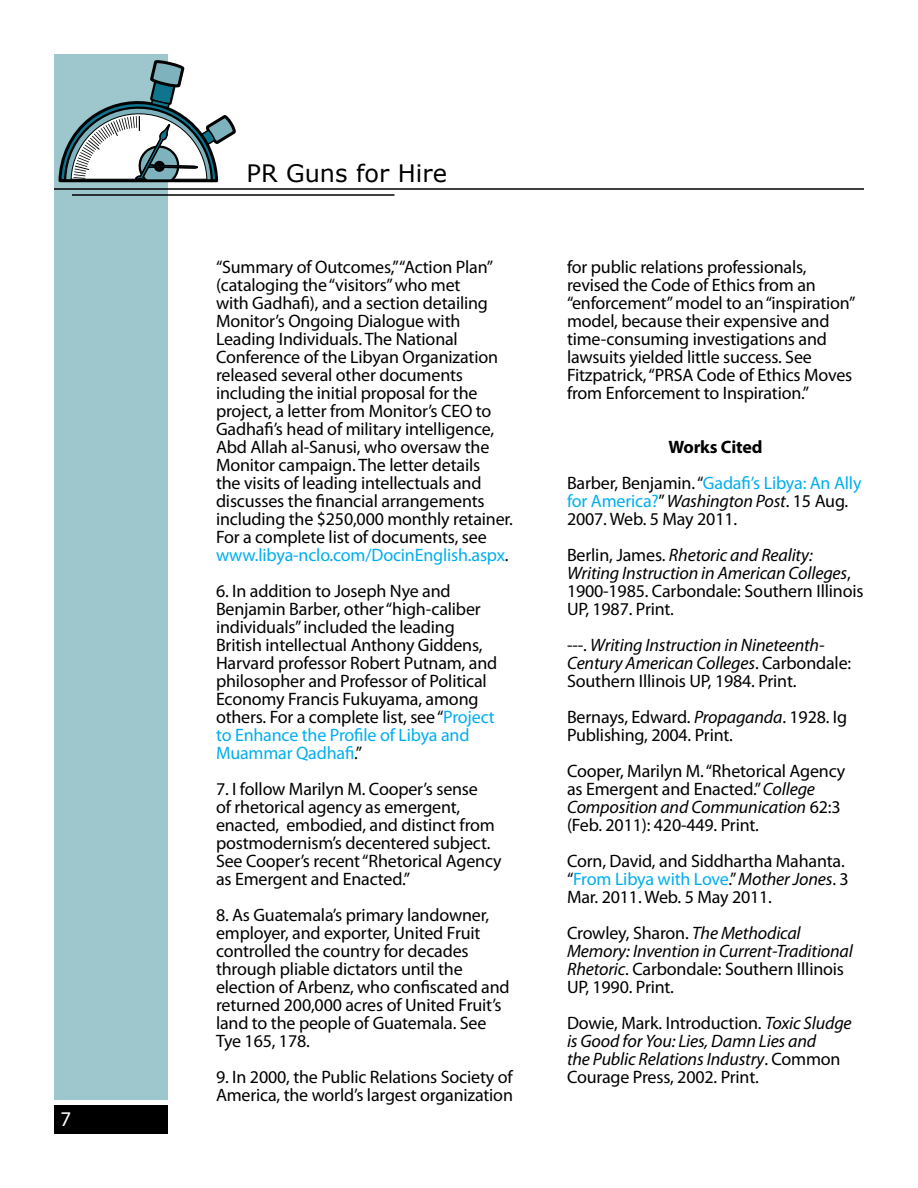
<style>
.page{position:relative;width:918px;height:1188px;background:#fff}
.page>*{position:absolute;margin:0;border:0;box-sizing:border-box;transform-origin:0 0}
.t1{font:24px "Verdana";color:#000}
.t2{font:21px "Myriad Pro";color:#fff}
.t3{font:18px/18px "Myriad Pro";letter-spacing:-.01em;color:#000}
.t4{font:italic 18px/18px "Myriad Pro";letter-spacing:-.01em;color:#000}
.t5{font:18px/36px "Myriad Pro";letter-spacing:-.01em;color:#00aeef;text-align:center}
.s1{color:#00aeef}
.s2{font-weight:700;color:#000}
.s3{color:#000}
.s4{font-style:italic}
.s5{font-style:normal}
</style>
<div class="page">
<div style="left:54px;top:54px;width:114px;height:1046px;background:#9ec6cd"></div>
<div style="left:54px;top:1106px;width:114px;height:28px;background:#000"></div>
<hr style="left:54px;top:188px;width:810px;height:2px;background:#000">
<hr style="left:72px;top:194px;width:322px;height:2px;background:#000">
<svg style="left:58px;top:60px;width:178px;height:123px"></svg>
<hr style="left:61px;top:180px;width:155px;height:1px;background:#000">
<p class="t2" style="left:60px;top:1106px;width:12px">7</p>
<h1 class="t1" style="left:247px;top:157px;width:202px">PR Guns for Hire</h1>
<p class="t3" style="left:216px;top:258px;width:298px">“Summary of Outcomes,” “Action Plan” (cataloging the “visitors” who met<br>with Gadhafi), and a section detailing Monitor’s Ongoing Dialogue with Leading Individuals. The National Conference of the Libyan Organization released several other documents including the initial proposal for the project, a letter from Monitor’s CEO to Gadhafi’s head of military intelligence, Abd Allah al-Sanusi, who oversaw the Monitor campaign. The letter details<br>the visits of leading intellectuals and discusses the financial arrangements including the $250,000 monthly retainer.<br>For a complete list of documents, see <span class="s1">www.libya-nclo.com/DocinEnglish.aspx</span>.</p>
<p class="t3" style="left:216px;top:582px;width:283px">6. In addition to Joseph Nye and Benjamin Barber, other “high-caliber individuals” included the leading British intellectual Anthony Giddens, Harvard professor Robert Putnam, and philosopher and Professor of Political Economy Francis Fukuyama, among others. For a complete list, see “<span class="s1">Project to Enhance the Profile of Libya and Muammar Qadhafi</span>.”</p>
<p class="t3" style="left:216px;top:780px;width:287px">7. I follow Marilyn M. Cooper’s sense<br>of rhetorical agency as emergent, enacted, embodied, and distinct from postmodernism’s decentered subject.<br>See Cooper’s recent “Rhetorical Agency as Emergent and Enacted.”</p>
<p class="t3" style="left:216px;top:906px;width:295px">8. As Guatemala’s primary landowner, employer, and exporter, United Fruit controlled the country for decades through pliable dictators until the election of Arbenz, who confiscated and returned 200,000 acres of United Fruit’s land to the people of Guatemala. See Tye 165, 178.</p>
<p class="t3" style="left:216px;top:1068px;width:299px">9. In 2000, the Public Relations Society of<br>America, the world’s largest organization</p>
<p class="t3" style="left:567px;top:258px;width:290px">for public relations professionals, revised the Code of Ethics from an “enforcement” model to an “inspiration” model, because their expensive and time-consuming investigations and lawsuits yielded little success. See Fitzpatrick, “PRSA Code of Ethics Moves from Enforcement to Inspiration.”</p>
<p class="t5" style="left:567px;top:429px;width:296px"><span class="s2">Works Cited<br></span><span class="s3">Barber, Benjamin. “</span>Gadafi’s Libya: An Ally</p>
<p class="t3" style="left:567px;top:492px;width:283px"><span class="s1">for America?</span>” <span class="s4">Washington Post</span>. 15 Aug.<br>2007. Web. 5 May 2011.</p>
<p class="t3" style="left:567px;top:546px;width:298px">Berlin, James. <span class="s4">Rhetoric and Reality:<br>Writing Instruction in American Colleges</span>, 1900-1985. Carbondale: Southern Illinois UP, 1987. Print.</p>
<p class="t4" style="left:567px;top:636px;width:286px"><span class="s5">---.</span> Writing Instruction in Nineteenth-<br>Century American Colleges<span class="s5">. Carbondale:<br>Southern Illinois UP, 1984. Print.</span></p>
<p class="t3" style="left:567px;top:708px;width:282px">Bernays, Edward. <span class="s4">Propaganda</span>. 1928. Ig<br>Publishing, 2004. Print.</p>
<p class="t3" style="left:567px;top:762px;width:280px">Cooper, Marilyn M. “Rhetorical Agency as Emergent and Enacted.” <span class="s4">College Composition and Communication</span> 62:3 (Feb. 2011): 420-449. Print.</p>
<p class="t3" style="left:567px;top:852px;width:283px">Corn, David, and Siddhartha Mahanta. “<span class="s1">From Libya with Love</span>.” <span class="s4">Mother Jones</span>. 3<br>Mar. 2011. Web. 5 May 2011.</p>
<p class="t4" style="left:567px;top:924px;width:287px"><span class="s5">Crowley, Sharon.</span> The Methodical Memory: Invention in Current-Traditional Rhetoric<span class="s5">. Carbondale: Southern Illinois UP, 1990. Print.</span></p>
<p class="t4" style="left:567px;top:1014px;width:286px"><span class="s5">Dowie, Mark. Introduction.</span> Toxic Sludge is Good for You: Lies, Damn Lies and<br>the Public Relations Industry<span class="s5">. Common Courage Press, 2002. Print.</span></p>
</div>
